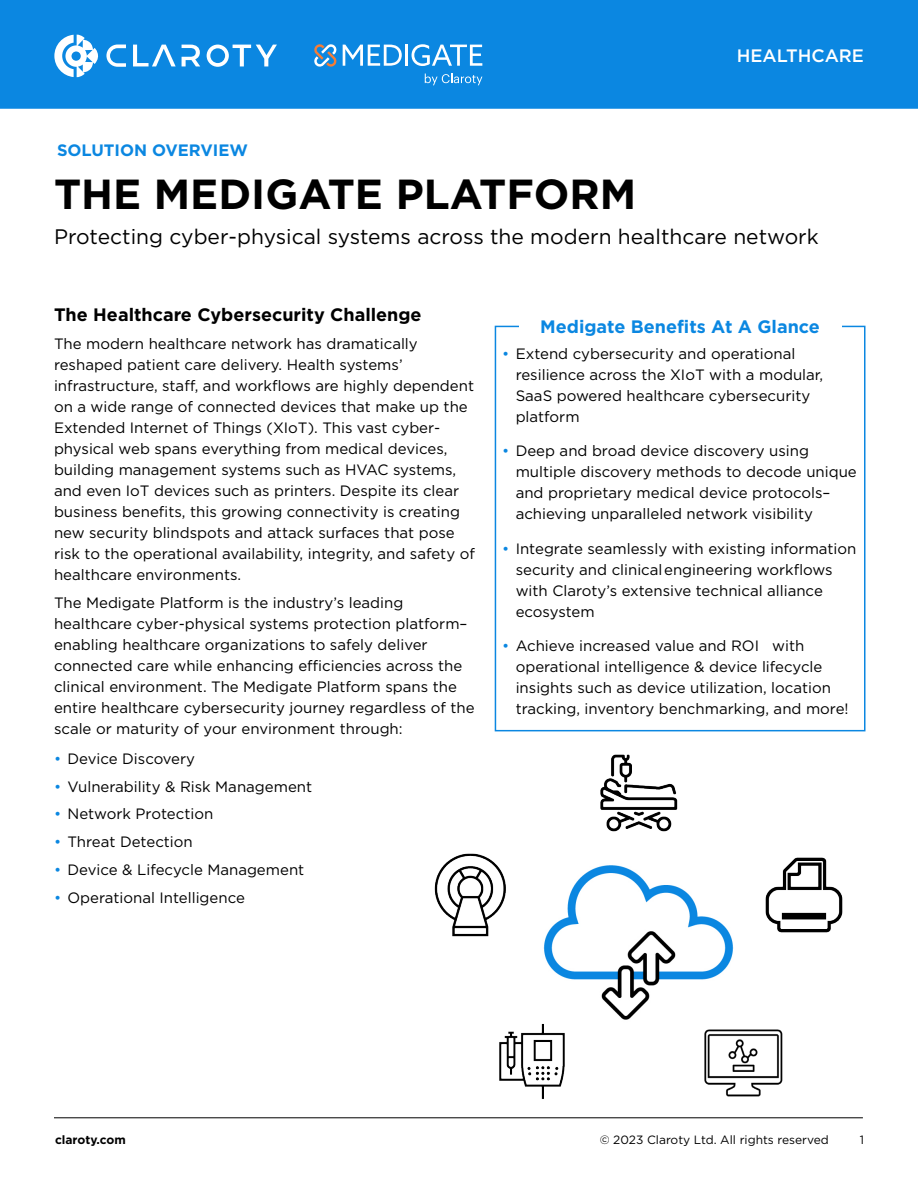
<style>
.page{position:relative;width:918px;height:1188px;background:#fff}
.page>*{position:absolute;margin:0;border:0;box-sizing:border-box;transform-origin:0 0}
.H1_Header{font:700 42px "Gotham";color:#000}
.H2_Sub_Head{font:21px "Gotham";color:#000}
.H3_Section_Title{font:700 18px "Gotham";color:#000}
.H1_Side_Bar{font:700 18px "Gotham";color:#0b87e1}
.Solution_Name{font:500 18px "Gotham";color:#fff}
.Document_Title{font:700 16.5px "Gotham";color:#0b87e1}
.H3_Section_Title-2{font:15px/21px "Gotham";color:#000}
.t1{font:12px "Gotham";color:#000}
.t2{font:700 12px "Gotham";color:#000}
.s1{color:#0b87e1}
</style>
<div class="page">
<hr style="left:54px;top:1118px;width:809px;height:1px;background:#000">
<div style="left:0;top:0;width:918px;height:109px;background:#0b87e1;border:2px solid #0b87e1"></div>
<svg style="left:207px;top:45px;width:70px;height:22px"></svg>
<svg style="left:133px;top:45px;width:43px;height:21px"></svg>
<svg style="left:182px;top:45px;width:18px;height:21px"></svg>
<svg style="left:54px;top:35px;width:72px;height:42px"></svg>
<svg style="left:343px;top:45px;width:59px;height:21px"></svg>
<hr style="left:405px;top:45px;width:3px;height:21px;background:#fff">
<svg style="left:412px;top:44px;width:70px;height:22px"></svg>
<svg style="left:314px;top:44px;width:23px;height:23px"></svg>
<svg style="left:425px;top:74px;width:57px;height:11px"></svg>
<div style="left:495px;top:326px;width:371px;height:405px;border:2px solid #0b87e1"></div>
<div style="left:519px;top:308px;width:322px;height:37px;background:#fff"></div>
<img style="left:543px;top:865px;width:191px;height:155px">
<img style="left:699px;top:1018px;width:84px;height:79px">
<img style="left:499px;top:1018px;width:77px;height:81px">
<img style="left:600px;top:754px;width:78px;height:78px">
<img style="left:765px;top:857px;width:78px;height:76px">
<img style="left:434px;top:853px;width:72px;height:84px">
<p class="Document_Title" style="left:57px;top:141px;width:192px">SOLUTION OVERVIEW</p>
<p class="H1_Header" style="left:54px;top:170px;width:584px">THE MEDIGATE PLATFORM</p>
<p class="Solution_Name" style="left:737px;top:44px;width:129px">HEALTHCARE</p>
<p class="H2_Sub_Head" style="left:54px;top:223px;width:766px">Protecting cyber-physical systems across the modern healthcare network</p>
<p class="H3_Section_Title" style="left:54px;top:305px;width:369px">The Healthcare Cybersecurity Challenge</p>
<p class="H3_Section_Title-2" style="left:54px;top:333px;width:422px">The modern healthcare network has dramatically reshaped patient care delivery. Health systems’ infrastructure, staff, and workflows are highly dependent on a wide range of connected devices that make up the Extended Internet of Things (XIoT). This vast cyber&shy;physical web spans everything from medical devices, building management systems such as HVAC systems, and even IoT devices such as printers. Despite its clear business benefits, this growing connectivity is creating new security blindspots and attack surfaces that pose risk to the operational availability, integrity, and safety of healthcare environments.</p>
<p class="H3_Section_Title-2" style="left:54px;top:592px;width:422px">The Medigate Platform is the industry’s leading healthcare cyber-physical systems protection platform– enabling healthcare organizations to safely deliver connected care while enhancing efficiencies across the clinical environment. The Medigate Platform spans the entire healthcare cybersecurity journey regardless of the scale or maturity of your environment through:</p>
<p class="H3_Section_Title-2" style="left:54px;top:748px;width:143px"><span class="s1">•</span> Device Discovery</p>
<p class="H3_Section_Title-2" style="left:54px;top:776px;width:260px"><span class="s1">•</span> Vulnerability &amp; Risk Management</p>
<p class="H3_Section_Title-2" style="left:54px;top:803px;width:161px"><span class="s1">•</span> Network Protection</p>
<p class="H3_Section_Title-2" style="left:54px;top:831px;width:140px"><span class="s1">•</span> Threat Detection</p>
<p class="H3_Section_Title-2" style="left:54px;top:859px;width:252px"><span class="s1">•</span> Device &amp; Lifecycle Management</p>
<p class="H3_Section_Title-2" style="left:54px;top:887px;width:192px"><span class="s1">•</span> Operational Intelligence</p>
<p class="H1_Side_Bar" style="left:540px;top:316px;width:281px">Medigate Benefits At A Glance</p>
<p class="H3_Section_Title-2" style="left:516px;top:343px;width:309px;text-indent:-14px"><span class="s1">•</span> Extend cybersecurity and operational resilience across the XIoT with a modular, SaaS powered healthcare cybersecurity platform</p>
<p class="H3_Section_Title-2" style="left:516px;top:440px;width:343px;text-indent:-14px"><span class="s1">•</span> Deep and broad device discovery using multiple discovery methods to decode unique and proprietary medical device protocols– achieving unparalleled network visibility</p>
<p class="H3_Section_Title-2" style="left:516px;top:538px;width:342px;text-indent:-14px"><span class="s1">•</span> Integrate seamlessly with existing information security and clinicalengineering workflows with Claroty’s extensive technical alliance ecosystem</p>
<p class="H3_Section_Title-2" style="left:516px;top:635px;width:334px;text-indent:-14px"><span class="s1">•</span> Achieve increased value and ROI with operational intelligence &amp; device lifecycle insights such as device utilization, location tracking, inventory benchmarking, and more!</p>
<p class="t2" style="left:55px;top:1132px;width:72px">claroty.com</p>
<p class="t1" style="left:600px;top:1132px;width:231px">© 2023 Claroty Ltd. All rights reserved</p>
<p class="t1" style="left:860px;top:1132px;width:6px">1</p>
</div>
